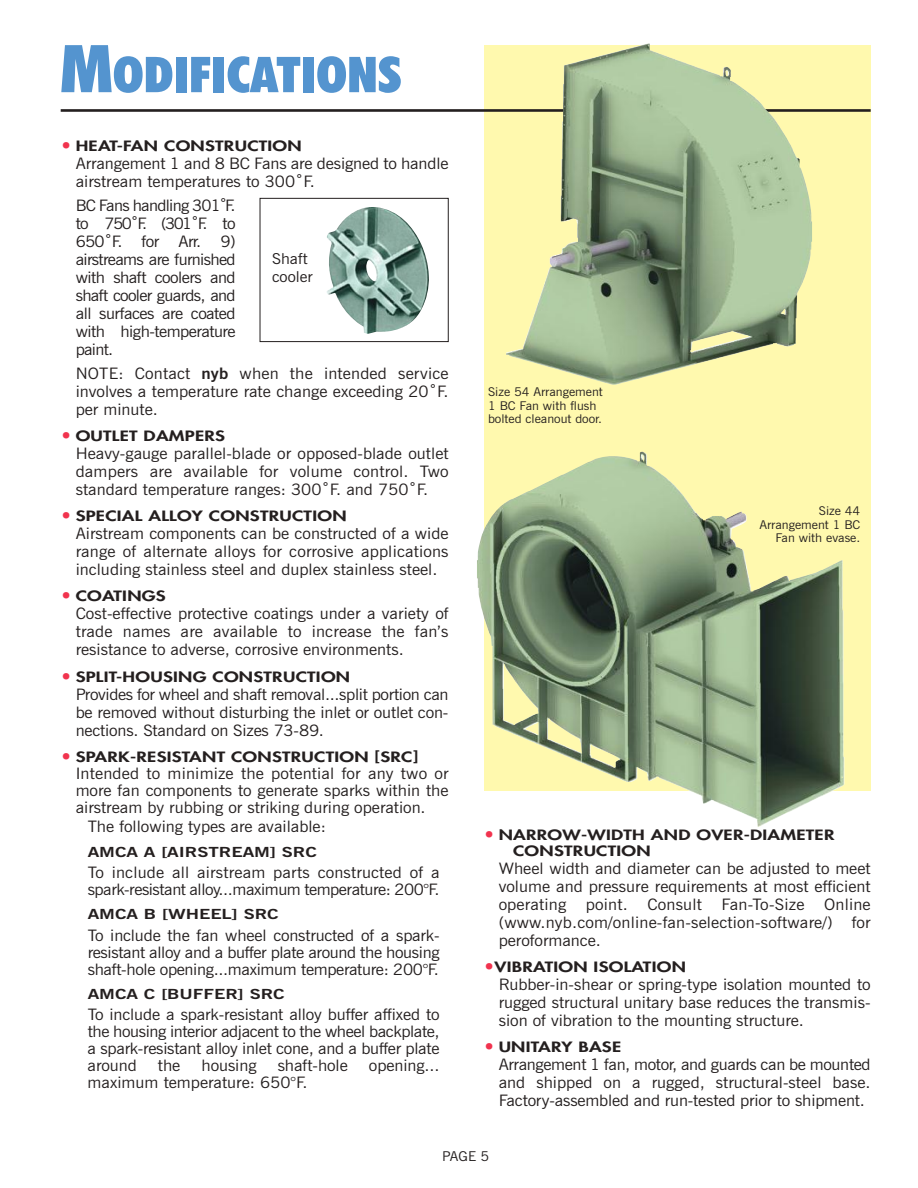
<style>
.page{position:relative;width:918px;height:1188px;background:#fff}
.page>*{position:absolute;margin:0;border:0;box-sizing:border-box;transform-origin:0 0}
.t1{font:900 condensed 49.5px "Futura BT";color:#5494cf;scale:1.09 1}
.t2{font:15.75px/18px "News Gothic BT";color:#241f1f;text-align:justify;scale:1.07 1}
.t3{font:15.75px/16.8px "News Gothic BT";letter-spacing:-.025em;color:#241f1f;scale:1.07 1}
.t4{font:15px/18px "News Gothic BT";color:#241f1f;scale:1.07 1}
.t5{font:800 13.8px/15.5px "Futura";letter-spacing:.015em;color:#241f1f;scale:1.35 1}
.t6{font:700 13.8px "News Gothic BT";color:#241f1f;scale:1.35 1}
.t7{font:13.5px "News Gothic BT";color:#241f1f;scale:1.06 1}
.t8{font:12px/13.5px "News Gothic BT";color:#241f1f;text-align:right;scale:1.07 1}
.s1{font-size:66px}
.s2{font-family:"Helvetica";font-weight:400;font-size:30px;color:#f1334e}
.s3{font-weight:700}
</style>
<div class="page">
<div style="left:484px;top:45px;width:387px;height:745px;background:#fff9ae"></div>
<hr style="left:61px;top:109px;width:810px;height:3px;background:#241f1f">
<img style="left:327px;top:207px;width:102px;height:127px">
<div style="left:260px;top:198px;width:189px;height:144px;border:1px solid #241f1f"></div>
<img style="left:477px;top:451px;width:367px;height:376px">
<img style="left:506px;top:43px;width:306px;height:342px">
<h1 class="t1" style="left:60px;top:54px;width:315px"><span class="s1">M</span>ODIFICATIONS</h1>
<p class="t5" style="left:61px;top:139px;width:180px"><span class="s2">•</span> HEAT-FAN CONSTRUCTION</p>
<p class="t2" style="left:76px;top:155px;width:350px">Arrangement 1 and 8 BC Fans are designed to handle airstream temperatures to 300˚F.</p>
<p class="t2" style="left:76px;top:197px;width:151px">BC Fans handling 301˚F. to 750˚F. (301˚F. to 650˚F. for Arr. 9) airstreams are furnished with shaft coolers and shaft cooler guards, and all surfaces are coated with high-temperature paint.</p>
<p class="t2" style="left:76px;top:365px;width:350px">NOTE: Contact <span class="s3">nyb</span> when the intended service involves a temperature rate change exceeding 20˚F. per minute.</p>
<p class="t5" style="left:61px;top:429px;width:123px"><span class="s2">•</span> OUTLET DAMPERS</p>
<p class="t2" style="left:76px;top:446px;width:350px">Heavy-gauge parallel-blade or opposed-blade outlet dampers are available for volume control. Two standard temperature ranges: 300˚F. and 750˚F.</p>
<p class="t5" style="left:61px;top:509px;width:213px"><span class="s2">•</span> SPECIAL ALLOY CONSTRUCTION</p>
<p class="t2" style="left:76px;top:526px;width:350px">Airstream components can be constructed of a wide range of alternate alloys for corrosive applications including stainless steel and duplex stainless steel.</p>
<p class="t5" style="left:61px;top:590px;width:79px"><span class="s2">•</span> COATINGS</p>
<p class="t2" style="left:76px;top:606px;width:350px">Cost-effective protective coatings under a variety of trade names are available to increase the fan’s resistance to adverse, corrosive environments.</p>
<p class="t5" style="left:61px;top:670px;width:216px"><span class="s2">•</span> SPLIT-HOUSING CONSTRUCTION</p>
<p class="t2" style="left:76px;top:686px;width:350px">Provides for wheel and shaft removal...split portion can be removed without disturbing the inlet or outlet con&shy;nections. Standard on Sizes 73-89.</p>
<p class="t5" style="left:61px;top:750px;width:266px"><span class="s2">•</span> SPARK-RESISTANT CONSTRUCTION [SRC]</p>
<p class="t2" style="left:76px;top:766px;width:350px;line-height:17px">Intended to minimize the potential for any two or more fan components to generate sparks within the airstream by rubbing or striking during operation.</p>
<p class="t2" style="left:88px;top:819px;width:224px">The following types are available:</p>
<p class="t6" style="left:88px;top:847px;width:171px">AMCA A [AIRSTREAM] SRC</p>
<p class="t3" style="left:88px;top:866px;width:330px">To include all airstream parts constructed of a spark-resistant alloy...maximum temperature: 200°F.</p>
<p class="t6" style="left:88px;top:909px;width:143px">AMCA B [WHEEL] SRC</p>
<p class="t2" style="left:88px;top:928px;width:330px;line-height:16.8px">To include the fan wheel constructed of a spark&shy;resistant alloy and a buffer plate around the housing shaft-hole opening...maximum temperature: 200°F.</p>
<p class="t6" style="left:88px;top:989px;width:147px">AMCA C [BUFFER] SRC</p>
<p class="t2" style="left:88px;top:1008px;width:330px;line-height:16.8px">To include a spark-resistant alloy buffer affixed to the housing interior adjacent to the wheel backplate, a spark-resistant alloy inlet cone, and a buffer plate around</p>
<p class="t4" style="left:272px;top:251px;width:39px">Shaft cooler</p>
<p class="t2" style="left:158px;top:1058px;width:22px">the</p>
<p class="t2" style="left:202px;top:1058px;width:53px">housing</p>
<p class="t2" style="left:278px;top:1058px;width:67px">shaft-hole</p>
<p class="t2" style="left:369px;top:1058px;width:67px">opening...</p>
<p class="t2" style="left:88px;top:1075px;width:207px">maximum temperature: 650°F.</p>
<p class="t8" style="left:488px;top:386px;width:109px;text-align:left">Size 54 Arrangement<br>1 BC Fan with flush bolted cleanout door.</p>
<p class="t8" style="left:759px;top:505px;width:96px">Size 44<br>Arrangement 1 BC<br>Fan with evase.</p>
<p class="t5" style="left:513px;top:828px;width:240px;text-indent:-29px"><span class="s2">•</span> NARROW-WIDTH AND OVER-DIAMETER<br>CONSTRUCTION</p>
<p class="t2" style="left:499px;top:860px;width:349px">Wheel width and diameter can be adjusted to meet volume and pressure requirements at most efficient operating point. Consult Fan-To-Size Online (www.nyb.com/online-fan-selection-software/) for peroformance.</p>
<p class="t5" style="left:484px;top:960px;width:151px"><span class="s2">•</span>VIBRATION ISOLATION</p>
<p class="t2" style="left:499px;top:977px;width:349px">Rubber-in-shear or spring-type isolation mounted to rugged structural unitary base reduces the transmis&shy;sion of vibration to the mounting structure.</p>
<p class="t5" style="left:484px;top:1040px;width:103px"><span class="s2">•</span> UNITARY BASE</p>
<p class="t2" style="left:499px;top:1057px;width:349px">Arrangement 1 fan, motor, and guards can be mounted and shipped on a rugged, structural-steel base.<br>Factory-assembled and run-tested prior to shipment.</p>
<p class="t7" style="left:442px;top:1151px;width:46px">PAGE 5</p>
</div>
